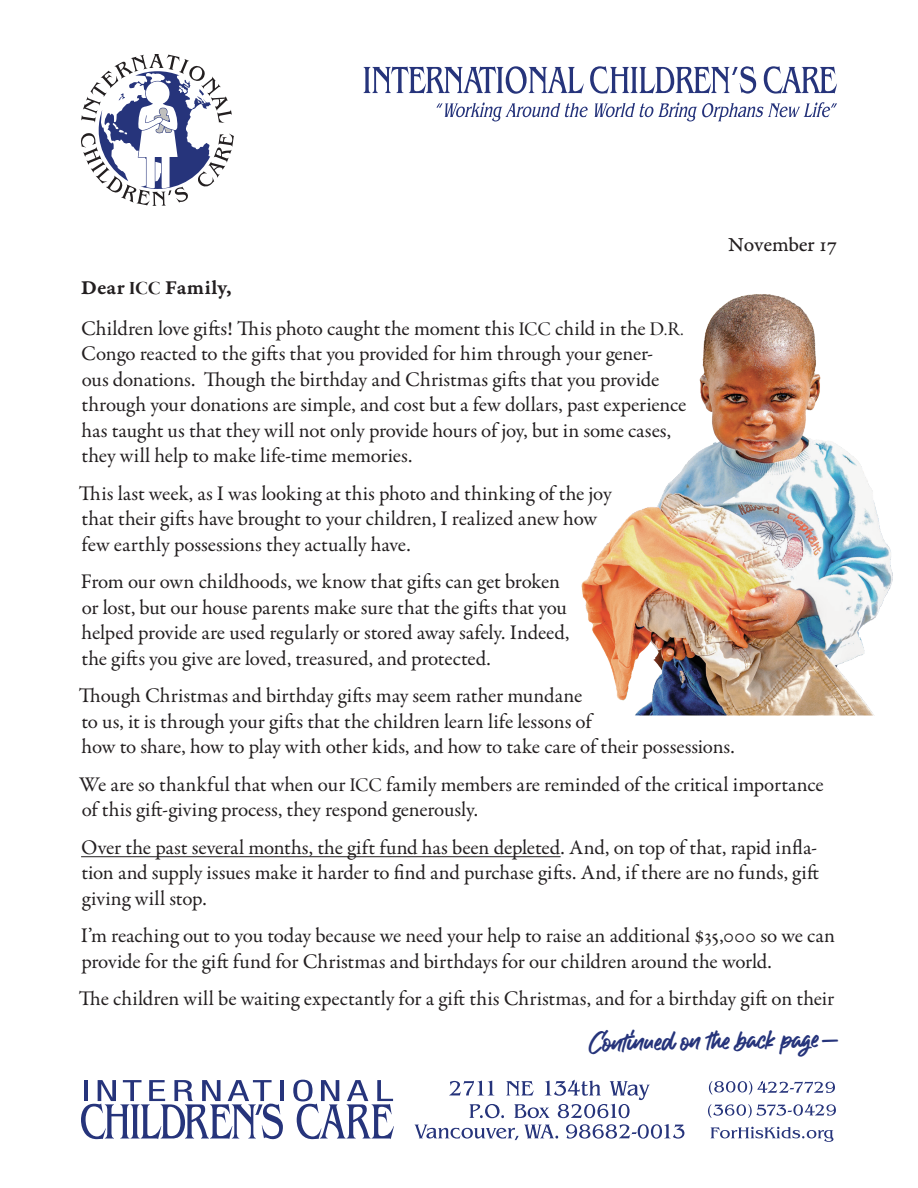
<style>
.page{position:relative;width:918px;height:1188px;background:#fff}
.page>*{position:absolute;margin:0;border:0;box-sizing:border-box;transform-origin:0 0}
.t1{font:21px/25.5px "Garamond Premr Pro";letter-spacing:-.005em;color:#231f20}
.t2{font:21px "Handkick";color:#26347b}
.t3{font:21px "Garamond Premr Pro Smbd Capt";letter-spacing:.01em;color:#231f20}
.t4{font:21px "Garamond Premr Pro Capt";letter-spacing:-.015em;color:#231f20}
.s1{font-family:"Garamond Premr Pro Bd Disp";font-size:19.5px}
.s2{font-family:"Garamond Premr Pro Subh";font-size:19.5px}
</style>
<div class="page">
<svg style="left:449px;top:1080px;width:201px;height:38px"></svg>
<svg style="left:414px;top:1124px;width:270px;height:16px"></svg>
<svg style="left:710px;top:1127px;width:123px;height:15px"></svg>
<svg style="left:708px;top:1104px;width:128px;height:14px"></svg>
<svg style="left:709px;top:1081px;width:126px;height:14px"></svg>
<svg style="left:293px;top:1080px;width:101px;height:59px"></svg>
<hr style="left:280px;top:1080px;width:4px;height:21px;background:#26347b">
<svg style="left:81px;top:1080px;width:202px;height:59px"></svg>
<hr style="left:84px;top:1080px;width:3px;height:21px;background:#26347b">
<img style="left:581px;top:294px;width:312px;height:422px">
<hr style="left:81px;top:856px;width:480px;height:1px;background:#231f20">
<svg style="left:436px;top:102px;width:401px;height:19px"></svg>
<svg style="left:363px;top:66px;width:474px;height:28px"></svg>
<svg style="left:81px;top:54px;width:153px;height:152px"></svg>
<p class="t4" style="left:728px;top:232px;width:111px">November 17</p>
<p class="t3" style="left:81px;top:275px;width:152px">Dear <span class="s1">ICC</span> Family,</p>
<p class="t1" style="left:81px;top:316px;width:607px">Children love gifts! This photo caught the moment this <span class="s2">ICC</span> child in the <span class="s2">D.R.<br></span>Congo reacted to the gifts that you provided for him through your gener-<br>ous donations. Though the birthday and Christmas gifts that you provide through your donations are simple, and cost but a few dollars, past experience has taught us that they will not only provide hours of joy, but in some cases, they will help to make life-time memories.</p>
<p class="t1" style="left:79px;top:481px;width:534px">This last week, as I was looking at this photo and thinking of the joy that their gifts have brought to your children, I realized anew how few earthly possessions they actually have.</p>
<p class="t1" style="left:81px;top:569px;width:490px">From our own childhoods, we know that gifts can get broken or lost, but our house parents make sure that the gifts that you helped provide are used regularly or stored away safely. Indeed, the gifts you give are loved, treasured, and protected.</p>
<p class="t1" style="left:79px;top:683px;width:657px">Though Christmas and birthday gifts may seem rather mundane<br>to us, it is through your gifts that the children learn life lessons of<br>how to share, how to play with other kids, and how to take care of their possessions.</p>
<p class="t1" style="left:79px;top:772px;width:746px">We are so thankful that when our <span class="s2">ICC</span> family members are reminded of the critical importance of this gift-giving process, they respond generously.</p>
<p class="t1" style="left:81px;top:835px;width:740px;text-align:justify">Over the past several months, the gift fund has been depleted. And, on top of that, rapid infla&shy;tion and supply issues make it harder to find and purchase gifts. And, if there are no funds, gift giving will stop.</p>
<p class="t1" style="left:81px;top:923px;width:756px">I’m reaching out to you today because we need your help to raise an additional $35,000 so we can provide for the gift fund for Christmas and birthdays for our children around the world.</p>
<p class="t1" style="left:79px;top:986px;width:757px">The children will be waiting expectantly for a gift this Christmas, and for a birthday gift on their</p>
<p class="t2" style="left:588px;top:1032px;width:252px;rotate:-1deg">Continued on the back page—</p>
</div>
